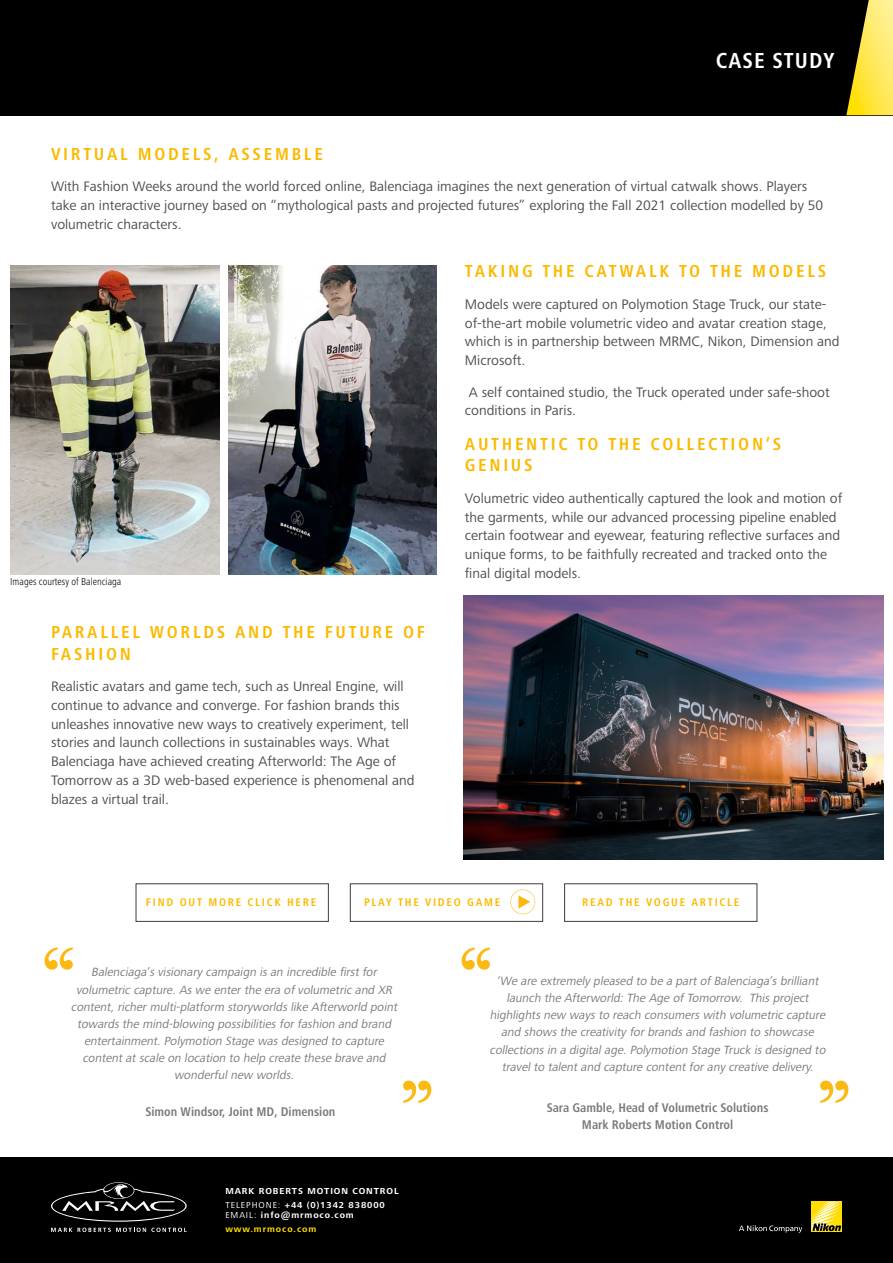
<style>
.page{position:relative;width:893px;height:1263px;background:#fff}
.page>*{position:absolute;margin:0;border:0;box-sizing:border-box;transform-origin:0 0}
.t1{font:81.6px "Lao MN";color:#fdb913}
.t2{font:700 condensed 22.5px "Frutiger Next LTW1 G";letter-spacing:.05em;color:#fff}
.t3{font:700 condensed 18px/21.6px "Frutiger Next LTW1 G";letter-spacing:.15em;color:#fbba00}
.t4{font:14.25px/18.8px "Frutiger Next LTW1 G";color:#504d4b}
.t5{font:700 condensed 13.05px/17.1px "Frutiger Next LTW1 G";color:#504d4b;text-align:center}
.t6{font:italic 12.3px/17.1px "Frutiger Next LTW1 G";color:#504d4b;text-align:center}
.t7{font:700 condensed 11.55px "Frutiger Next LTW1 G";letter-spacing:.15em;color:#fbba00}
.t8{font:300 condensed 10.5px "Frutiger Next LTW1 G";color:#000}
.t9{font:700 9px/13.6px "Frutiger Next LTW1 G";letter-spacing:.1em;color:#fff}
.s1{font-weight:400}
.s2{color:#fd0}
</style>
<div class="page">
<div style="left:0;top:0;width:893px;height:115px;background:#000"></div>
<div style="left:0;top:1158px;width:893px;height:105px;background:#000"></div>
<svg style="left:739px;top:1225px;width:63px;height:8px"></svg>
<div style="left:811px;top:1201px;width:31px;height:31px;background:#fd0"></div>
<svg style="left:811px;top:1201px;width:31px;height:30px"></svg>
<svg style="left:51px;top:1182px;width:136px;height:50px"></svg>
<svg style="left:846px;top:0;width:47px;height:115px"></svg>
<img style="left:11px;top:265px;width:208px;height:309px">
<img style="left:464px;top:596px;width:419px;height:263px">
<img style="left:229px;top:265px;width:208px;height:309px">
<svg style="left:510px;top:889px;width:25px;height:25px"></svg>
<div style="left:350px;top:883px;width:193px;height:39px;border:1px solid #413d3a"></div>
<div style="left:564px;top:883px;width:193px;height:39px;border:1px solid #413d3a"></div>
<div style="left:136px;top:883px;width:193px;height:39px;border:1px solid #413d3a"></div>
<h2 class="t2" style="left:716px;top:48px;width:120px">CASE STUDY</h2>
<p class="t3" style="left:51px;top:143px;width:273px">VIRTUAL MODELS, ASSEMBLE</p>
<p class="t4" style="left:51px;top:178px;width:774px">With Fashion Weeks around the world forced online, Balenciaga imagines the next generation of virtual catwalk shows. Players take an interactive journey based on “mythological pasts and projected futures” exploring the Fall 2021 collection modelled by 50 volumetric characters.</p>
<p class="t3" style="left:465px;top:260px;width:363px">TAKING THE CATWALK TO THE MODELS</p>
<p class="t4" style="left:465px;top:295px;width:376px">Models were captured on Polymotion Stage Truck, our state&shy;of-the-art mobile volumetric video and avatar creation stage, which is in partnership between MRMC, Nikon, Dimension and Microsoft.</p>
<p class="t4" style="left:465px;top:383px;width:366px">A self contained studio, the Truck operated under safe-shoot conditions in Paris.</p>
<p class="t3" style="left:465px;top:433px;width:318px">AUTHENTIC TO THE COLLECTION’S<br>GENIUS</p>
<p class="t4" style="left:465px;top:489px;width:379px">Volumetric video authentically captured the look and motion of the garments, while our advanced processing pipeline enabled certain footwear and eyewear, featuring reflective surfaces and unique forms, to be faithfully recreated and tracked onto the final digital models.</p>
<p class="t8" style="left:10px;top:576px;width:113px">Images courtesy of Balenciaga</p>
<p class="t3" style="left:51px;top:621px;width:375px">PARALLEL WORLDS AND THE FUTURE OF<br>FASHION</p>
<p class="t4" style="left:51px;top:677px;width:365px">Realistic avatars and game tech, such as Unreal Engine, will continue to advance and converge. For fashion brands this unleashes innovative new ways to creatively experiment, tell stories and launch collections in sustainables ways. What Balenciaga have achieved creating Afterworld: The Age of Tomorrow as a 3D web-based experience is phenomenal and blazes a virtual trail.</p>
<p class="t7" style="left:146px;top:895px;width:172px">FIND OUT MORE CLICK HERE</p>
<p class="t7" style="left:364px;top:895px;width:138px">PLAY THE VIDEO GAME</p>
<p class="t7" style="left:582px;top:895px;width:159px">READ THE VOGUE ARTICLE</p>
<h1 class="t1" style="left:76px;top:994px;width:36px;rotate:-180deg">”</h1>
<p class="t6" style="left:71px;top:964px;width:330px">Balenciaga’svisionary campaign isan incredible firstfor volumetric capture.Aswe enterthe era ofvolumetric and XR content,richermulti-platform storyworldslike Afterworld point towardsthe mind-blowing possibilitiesforfashion and brand entertainment.Polymotion Stage wasdesigned to capture contentatscale on location to help create these brave and wonderfulnew worlds.</p>
<p class="t5" style="left:145px;top:1103px;width:192px">Simon Windsor, Joint MD, Dimension</p>
<h1 class="t1" style="left:400px;top:1056px;width:36px">”</h1>
<p class="t9" style="left:225px;top:1185px;width:175px">MARK ROBERTS MOTION CONTROL<br><span class="s1">TELEPHONE:</span> +44 (0)1342 838000</p>
<p class="t9" style="left:225px;top:1209px;width:130px"><span class="s1">EMAIL:</span> info@mrmoco.com <span class="s2">www.mrmoco.com</span></p>
<h1 class="t1" style="left:493px;top:994px;width:36px;rotate:-180deg">”</h1>
<p class="t6" style="left:490px;top:973px;width:340px">‘We are extremely pleased to be a partofBalenciaga’sbrilliant launch the Afterworld:The Age ofTomorrow. Thisproject highlightsnew waysto reach consumerswith volumetric capture and showsthe creativity forbrandsand fashion to showcase collectionsin a digitalage.Polymotion Stage Truck isdesigned to travelto talentand capture contentforany creative delivery.</p>
<p class="t5" style="left:547px;top:1099px;width:223px">Sara Gamble, Head of Volumetric Solutions<br>Mark Roberts Motion Control</p>
<h1 class="t1" style="left:817px;top:1056px;width:36px">”</h1>
</div>
